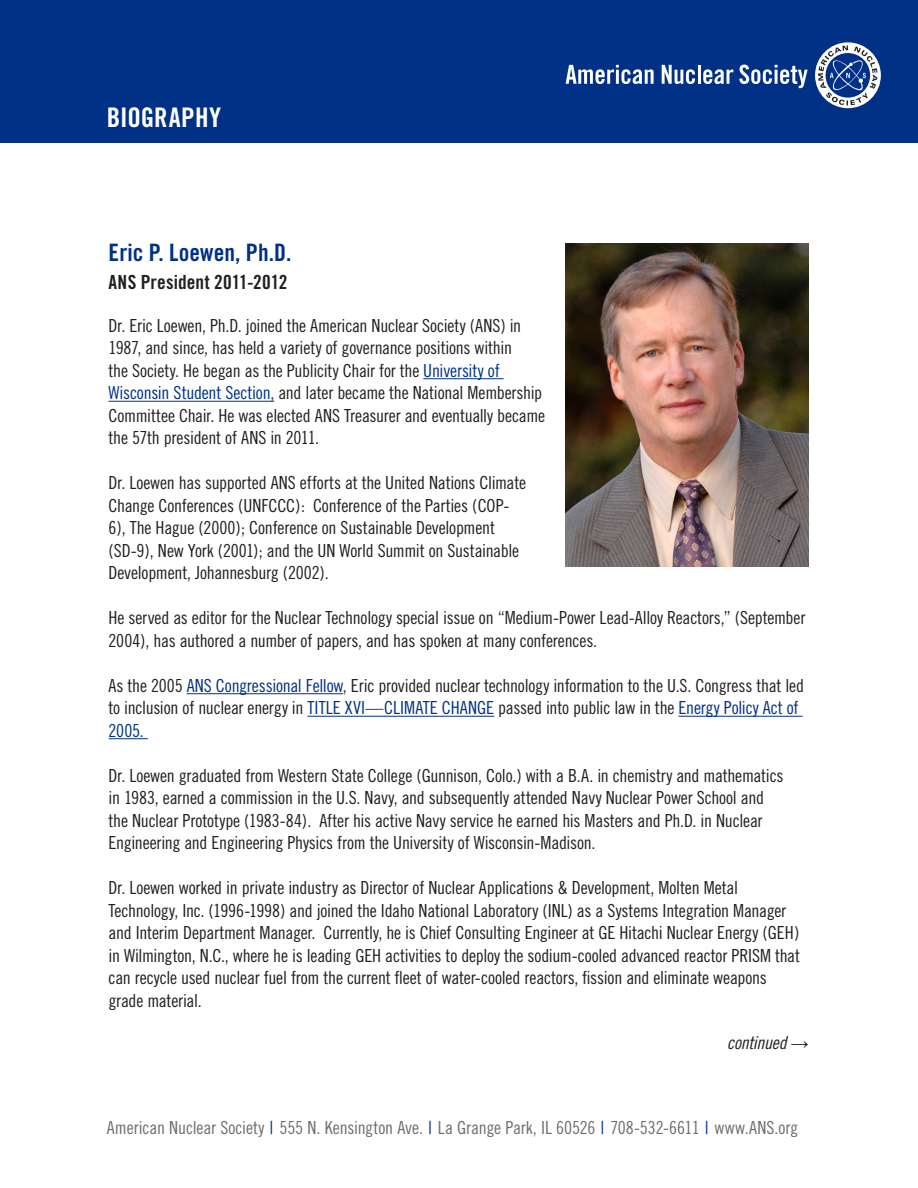
<style>
.page{position:relative;width:918px;height:1188px;background:#fff}
.page>*{position:absolute;margin:0;border:0;box-sizing:border-box;transform-origin:0 0}
.t1{font:27px "Trade Gothic LT Std Bd Cn 20";letter-spacing:.005em;color:#fff}
.t2{font:24px "Trade Gothic LT Std Bd Cn 20";letter-spacing:.005em;color:#003186}
.t3{font:19.5px "Trade Gothic Bold Cond Twenty";letter-spacing:.005em;color:#231f20}
.t4{font:18px/22.5px "Trade Gothic Cond Eighteen";letter-spacing:-.01em;color:#231f20}
.t5{font:18px "Trade Gothic LT Std Cn 18";letter-spacing:-.005em;color:#6e6e6f}
.t6{font:18px "Trade Gothic Cond Eighteen Obl";letter-spacing:-.015em;color:#231f20}
.s1{color:#003186}
.s2{font-family:"Arial"}
</style>
<div class="page">
<hr style="left:423px;top:378px;width:81px;height:1px;background:#003186">
<hr style="left:109px;top:401px;width:165px;height:1px;background:#003186">
<hr style="left:187px;top:693px;width:156px;height:1px;background:#003186">
<hr style="left:308px;top:716px;width:186px;height:1px;background:#003186">
<hr style="left:678px;top:716px;width:125px;height:1px;background:#003186">
<hr style="left:109px;top:738px;width:39px;height:1px;background:#003186">
<div style="left:0;top:0;width:918px;height:143px;background:#003186"></div>
<svg style="left:566px;top:65px;width:88px;height:19px"></svg>
<svg style="left:662px;top:65px;width:33px;height:19px"></svg>
<hr style="left:698px;top:65px;width:3px;height:19px;background:#fff">
<svg style="left:703px;top:69px;width:30px;height:15px"></svg>
<svg style="left:739px;top:42px;width:142px;height:67px"></svg>
<img style="left:566px;top:243px;width:243px;height:324px">
<p class="t1" style="left:107px;top:101px;width:116px">BIOGRAPHY</p>
<p class="t2" style="left:109px;top:238px;width:185px">Eric P. Loewen, Ph.D.</p>
<p class="t3" style="left:109px;top:270px;width:180px">ANS President 2011-2012</p>
<p class="t4" style="left:109px;top:314px;width:438px">Dr. Eric Loewen, Ph.D. joined the American Nuclear Society (ANS) in 1987, and since, has held a variety of governance positions within<br>the Society. He began as the Publicity Chair for the <span class="s1">University of Wisconsin Student Section,</span> and later became the National Membership Committee Chair. He was elected ANS Treasurer and eventually became the 57th president of ANS in 2011.</p>
<p class="t4" style="left:109px;top:472px;width:419px">Dr. Loewen has supported ANS efforts at the United Nations Climate Change Conferences (UNFCCC): Conference of the Parties (COP-6), The Hague (2000); Conference on Sustainable Development (SD-9), New York (2001); and the UN World Summit on Sustainable Development, Johannesburg (2002).</p>
<p class="t4" style="left:109px;top:607px;width:698px">He served as editor for the Nuclear Technology special issue on “Medium-Power Lead-Alloy Reactors,” (September<br>2004), has authored a number of papers, and has spoken at many conferences.</p>
<p class="t4" style="left:109px;top:674px;width:697px">As the 2005 <span class="s1">ANS Congressional Fellow</span>, Eric provided nuclear technology information to the U.S. Congress that led to inclusion of nuclear energy in <span class="s1">TITLE XVI—CLIMATE CHANGE</span> passed into public law in the <span class="s1">Energy Policy Act of<br>2005.</span></p>
<p class="t4" style="left:109px;top:764px;width:677px">Dr. Loewen graduated from Western State College (Gunnison, Colo.) with a B.A. in chemistry and mathematics in 1983, earned a commission in the U.S. Navy, and subsequently attended Navy Nuclear Power School and the Nuclear Prototype (1983-84). After his active Navy service he earned his Masters and Ph.D. in Nuclear Engineering and Engineering Physics from the University of Wisconsin-Madison.</p>
<p class="t4" style="left:109px;top:877px;width:693px">Dr. Loewen worked in private industry as Director of Nuclear Applications &amp; Development, Molten Metal Technology, Inc. (1996-1998) and joined the Idaho National Laboratory (INL) as a Systems Integration Manager and Interim Department Manager. Currently, he is Chief Consulting Engineer at GE Hitachi Nuclear Energy (GEH) in Wilmington, N.C., where he is leading GEH activities to deploy the sodium-cooled advanced reactor PRISM that can recycle used nuclear fuel from the current fleet of water-cooled reactors, fission and eliminate weapons grade material.</p>
<p class="t6" style="left:727px;top:1032px;width:83px">continued <span class="s2">→</span></p>
<p class="t5" style="left:107px;top:1117px;width:693px">American Nuclear Society <span class="s1">|</span> 555 N. Kensington Ave. <span class="s1">|</span> La Grange Park, IL 60526 <span class="s1">|</span> 708-532-6611 <span class="s1">|</span> www.ANS.org</p>
</div>
